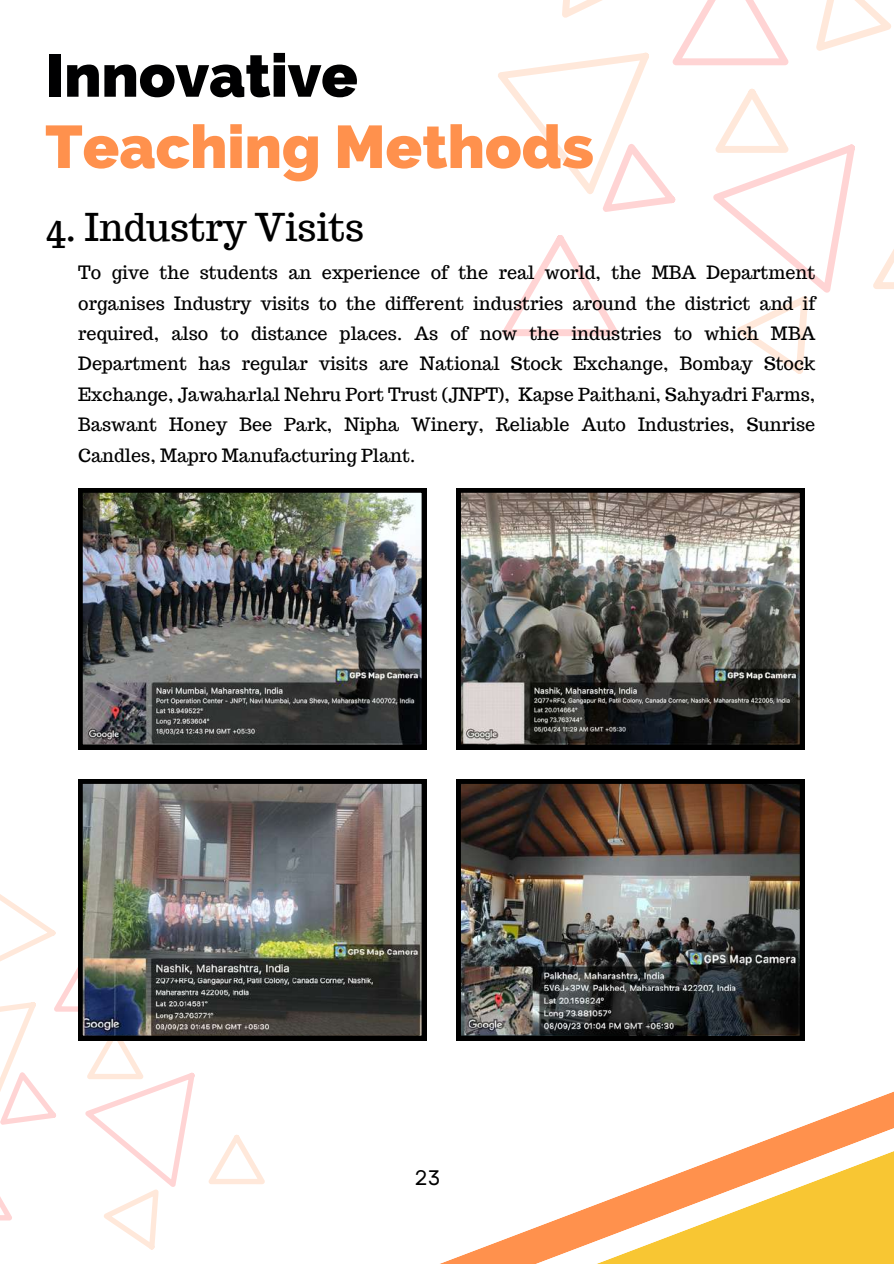
<style>
.page{position:relative;width:894px;height:1264px;background:#fff}
.page>*{position:absolute;margin:0;border:0;box-sizing:border-box;transform-origin:0 0}
.t1{font:800 60px "Raleway";color:#ff914d}
.t2{font:800 60px "Raleway";color:#000001}
.t3{font:37.5px "Trocchi";color:#000}
.t4{font:21px "Garet";color:#000}
.t5{font:18px/30.3px "Trocchi";color:#000;text-align:justify}
</style>
<div class="page">
<svg style="left:150px;top:1099px;width:743px;height:164px"></svg>
<svg style="left:0;top:894px;width:276px;height:355px"></svg>
<svg style="left:498px;top:0;width:395px;height:374px"></svg>
<img style="left:78px;top:488px;width:348px;height:261px">
<img style="left:456px;top:488px;width:348px;height:261px">
<img style="left:78px;top:779px;width:348px;height:261px">
<img style="left:456px;top:779px;width:348px;height:261px">
<h1 class="t2" style="left:45px;top:40px;width:314px">Innovative</h1>
<h1 class="t1" style="left:45px;top:112px;width:550px">Teaching Methods</h1>
<h2 class="t3" style="left:45px;top:203px;width:320px">4. Industry Visits</h2>
<p class="t5" style="left:78px;top:257px;width:738px">To give the students an experience of the real world, the MBA Department organises Industry visits to the different industries around the district and if required, also to distance places. As of now the industries to which MBA Department has regular visits are National Stock Exchange, Bombay Stock Exchange, Jawaharlal Nehru Port Trust (JNPT), Kapse Paithani, Sahyadri Farms, Baswant Honey Bee Park, Nipha Winery, Reliable Auto Industries, Sunrise Candles, Mapro Manufacturing Plant.</p>
<p class="t4" style="left:414px;top:1162px;width:28px">23</p>
</div>
